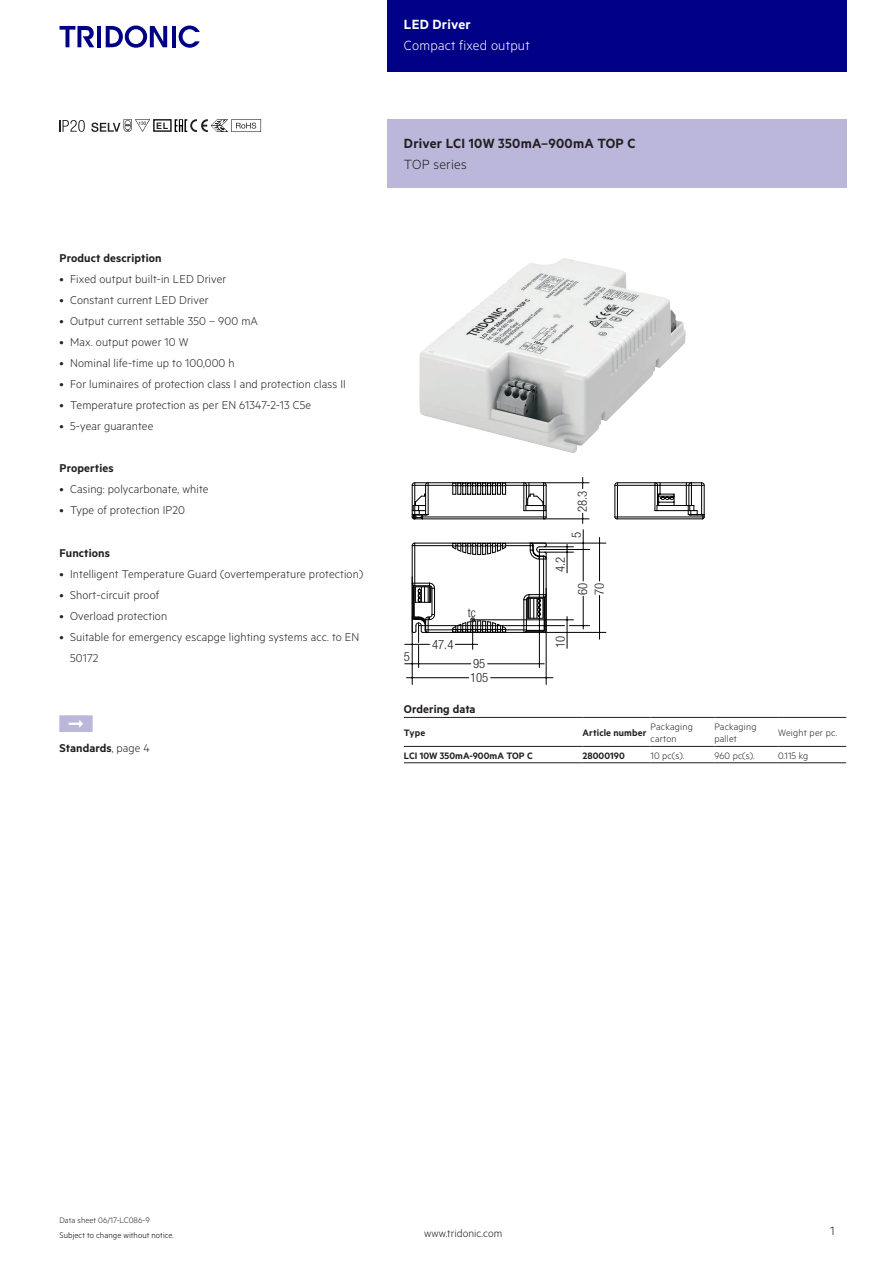
<style>
.page{position:relative;width:893px;height:1263px;background:#fff}
.page>*{position:absolute;margin:0;border:0;box-sizing:border-box;transform-origin:0 0}
.t1{font:15px "Tridonic Metric Print Semi";letter-spacing:.015em;color:#231f20}
.t2{font:15px "Tridonic Metric Print Light";letter-spacing:.015em;color:#fff}
.t3{font:15px "Tridonic Metric Print Semi";letter-spacing:.015em;color:#fff}
.t4{font:15px "Tridonic Metric Print Light";letter-spacing:.015em;color:#231f20}
.t5{font:13.5px "Tridonic Metric Print Light";color:#231f20}
.t6{font:12.75px/21px "Tridonic Metric Print Light";letter-spacing:.01em;color:#231f20}
.t7{font:12.75px "Tridonic Metric Print Semi";letter-spacing:.01em;color:#231f20}
.t8{font:300 condensed 12.75px/16.5px "Helvetica Neue";color:#231f20}
.t9{font:300 condensed 12.15px "Helvetica Neue LTW1 G";color:#231f20}
.t10{font:12px "Tridonic Metric Print Light";letter-spacing:.005em;color:#231f20}
.t11{font:10.5px/12.6px "Tridonic Metric Print Light";letter-spacing:.02em;color:#231f20}
.t12{font:10.5px "Tridonic Metric Print Semi";letter-spacing:.005em;color:#231f20}
.t13{font:9px "Tridonic Metric Print Light";letter-spacing:.01em;color:#000}
.t14{font:9px "Tridonic Metric Print Light";letter-spacing:.005em;color:#231f20}
.t15{font:700 9px "Arial";color:#231f20}
.s1{font-family:"Tridonic Metric Print Light"}
</style>
<div class="page">
<div style="left:387px;top:0;width:459px;height:72px;background:#000087"></div>
<hr style="left:97px;top:26px;width:4px;height:21px;background:#000087">
<svg style="left:106px;top:26px;width:61px;height:22px"></svg>
<hr style="left:172px;top:26px;width:3px;height:21px;background:#000087">
<svg style="left:179px;top:26px;width:21px;height:22px"></svg>
<svg style="left:60px;top:26px;width:34px;height:21px"></svg>
<svg style="left:60px;top:120px;width:25px;height:12px"></svg>
<svg style="left:91px;top:119px;width:59px;height:13px"></svg>
<div style="left:153px;top:119px;width:19px;height:13px;border:2px solid #231f20"></div>
<svg style="left:175px;top:119px;width:86px;height:13px"></svg>
<div style="left:387px;top:119px;width:459px;height:68px;background:#bbb7da"></div>
<img style="left:419px;top:258px;width:267px;height:195px">
<svg style="left:404px;top:477px;width:197px;height:208px"></svg>
<hr style="left:567px;top:616px;width:1px;height:32px;background:#000">
<svg style="left:411px;top:482px;width:293px;height:151px"></svg>
<hr style="left:404px;top:746px;width:179px;height:1px;background:#231f20">
<hr style="left:583px;top:746px;width:68px;height:1px;background:#231f20">
<hr style="left:651px;top:746px;width:63px;height:1px;background:#231f20">
<hr style="left:714px;top:746px;width:64px;height:1px;background:#231f20">
<hr style="left:778px;top:746px;width:68px;height:1px;background:#231f20">
<hr style="left:404px;top:717px;width:179px;height:1px;background:#231f20">
<hr style="left:583px;top:717px;width:68px;height:1px;background:#231f20">
<hr style="left:651px;top:717px;width:63px;height:1px;background:#231f20">
<hr style="left:714px;top:717px;width:64px;height:1px;background:#231f20">
<hr style="left:778px;top:717px;width:68px;height:1px;background:#231f20">
<hr style="left:404px;top:762px;width:179px;height:1px;background:#231f20">
<hr style="left:583px;top:762px;width:68px;height:1px;background:#231f20">
<hr style="left:651px;top:762px;width:63px;height:1px;background:#231f20">
<hr style="left:714px;top:762px;width:64px;height:1px;background:#231f20">
<hr style="left:778px;top:762px;width:68px;height:1px;background:#231f20">
<p class="t15" style="left:156px;top:120px;width:14px">EL</p>
<p class="t7" style="left:60px;top:250px;width:104px">Product description</p>
<p class="t6" style="left:60px;top:268px;width:168px">• Fixed output built-in LED Driver</p>
<p class="t6" style="left:60px;top:289px;width:151px">• Constant current LED Driver</p>
<p class="t6" style="left:60px;top:310px;width:200px">• Output current settable 350 – 900 mA</p>
<p class="t6" style="left:60px;top:331px;width:131px">• Max. output power 10 W</p>
<p class="t6" style="left:60px;top:352px;width:177px">• Nominal life-time up to 100,000 h</p>
<p class="t6" style="left:60px;top:373px;width:288px">• For luminaires of protection class I and protection class II</p>
<p class="t6" style="left:60px;top:394px;width:253px">• Temperature protection as per EN 61347-2-13 C5e</p>
<p class="t6" style="left:60px;top:415px;width:95px">• 5-year guarantee</p>
<p class="t7" style="left:60px;top:460px;width:56px">Properties</p>
<p class="t6" style="left:60px;top:478px;width:150px">• Casing: polycarbonate, white</p>
<p class="t6" style="left:60px;top:499px;width:127px">• Type of protection IP20</p>
<p class="t7" style="left:60px;top:545px;width:52px">Functions</p>
<p class="t6" style="left:60px;top:563px;width:305px">• Intelligent Temperature Guard (overtemperature protection)</p>
<p class="t6" style="left:60px;top:584px;width:101px">• Short-circuit proof</p>
<p class="t6" style="left:60px;top:605px;width:109px">• Overload protection</p>
<p class="t6" style="left:70px;top:626px;width:291px;text-indent:-11px">• Suitable for emergency escapge lighting systems acc. to EN<br>50172</p>
<p class="t7" style="left:60px;top:740px;width:92px">Standards<span class="s1">, page 4</span></p>
<p class="t3" style="left:404px;top:15px;width:68px">LED Driver</p>
<p class="t2" style="left:404px;top:37px;width:127px">Compact fixed output</p>
<p class="t1" style="left:404px;top:134px;width:233px">Driver LCI 10W 350mA–900mA TOP C</p>
<p class="t4" style="left:404px;top:156px;width:64px">TOP series</p>
<p class="t8" style="left:574px;top:512px;width:23px;rotate:-90deg">28.3</p>
<p class="t8" style="left:568px;top:538px;width:8px;rotate:-90deg">5</p>
<p class="t8" style="left:404px;top:648px;width:8px">5</p>
<p class="t8" style="left:432px;top:636px;width:23px">47.4</p>
<p class="t9" style="left:468px;top:605px;width:9px">tc</p>
<p class="t8" style="left:473px;top:655px;width:14px">95</p>
<p class="t8" style="left:470px;top:669px;width:20px">105</p>
<p class="t8" style="left:552px;top:572px;width:17px;rotate:-90deg">4.2</p>
<p class="t8" style="left:574px;top:595px;width:14px;rotate:-90deg">60<br>70</p>
<p class="t8" style="left:552px;top:648px;width:14px;rotate:-90deg">10</p>
<p class="t7" style="left:404px;top:702px;width:73px">Ordering data</p>
<p class="t12" style="left:404px;top:726px;width:23px">Type</p>
<p class="t12" style="left:583px;top:726px;width:65px">Article number</p>
<p class="t11" style="left:651px;top:720px;width:44px">Packaging carton</p>
<p class="t11" style="left:714px;top:720px;width:44px">Packaging pallet</p>
<p class="t11" style="left:778px;top:726px;width:61px">Weight per pc.</p>
<p class="t12" style="left:404px;top:749px;width:130px">LCI 10W 350mA-900mA TOP C</p>
<p class="t12" style="left:583px;top:749px;width:44px">28000190</p>
<p class="t11" style="left:651px;top:749px;width:35px">10 pc(s).</p>
<p class="t11" style="left:714px;top:749px;width:42px">960 pc(s).</p>
<p class="t11" style="left:778px;top:749px;width:32px">0.115 kg</p>
<p class="t14" style="left:60px;top:1215px;width:92px">Data sheet 06/17-LC086-9</p>
<p class="t13" style="left:60px;top:1229px;width:116px">Subject to change without notice.</p>
<p class="t10" style="left:424px;top:1227px;width:80px">www.tridonic.com</p>
<p class="t5" style="left:830px;top:1223px;width:6px">1</p>
</div>
